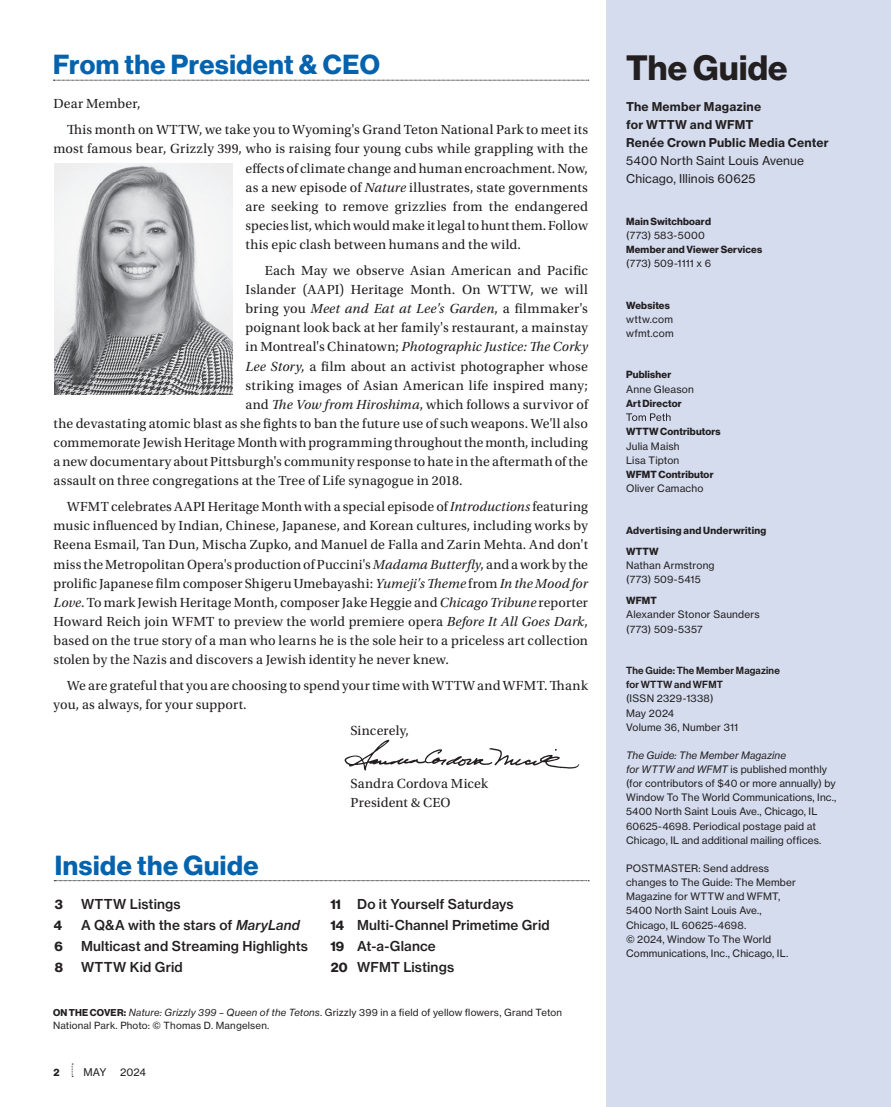
<style>
.page{position:relative;width:891px;height:1107px;background:#fff}
.page>*{position:absolute;margin:0;border:0;box-sizing:border-box;transform-origin:0 0}
.t1{font:34.5px "N Haas Grotesk DS Pro 75 Bd";letter-spacing:.01em;color:#231f20}
.t2{font:27px "N Haas Grotesk DS Pro 75 Bd";letter-spacing:.02em;color:#0463ae}
.t3{font:13.8px/19px "Utopia Std";letter-spacing:.01em;color:#231f20}
.t4{font:italic 13.8px "Utopia Std";letter-spacing:.01em;color:#231f20}
.t5{font:13.5px/21px "N Haas Grotesk TX Pro 65 Md";letter-spacing:.01em;color:#231f20}
.t6{font:13.5px "N Haas Grotesk DS Pro 75 Bd";color:#231f20}
.t7{font:12px/18px "N Haas Grotesk TX Pro 75 Bd";letter-spacing:.02em;color:#231f20}
.t8{font:12px/18px "N Haas Grotesk TX Pro 55 Rg";letter-spacing:.015em;color:#231f20}
.t9{font:10.5px "N Haas Grotesk TX Pro 55 Rg";letter-spacing:.005em;color:#231f20}
.t10{font:10.5px "N Haas Grotesk DS Pro 75 Bd";color:#231f20}
.t11{font:10.2px/14.2px "N Haas Grotesk TX Pro 55 Rg";letter-spacing:.01em;color:#231f20}
.t12{font:10.2px/21px "N Haas Grotesk DS Pro 75 Bd";letter-spacing:.02em;color:#231f20}
.t13{font:10.2px/14.2px "N Haas Grotesk DS Pro 65 Md";letter-spacing:.02em;color:#231f20}
.t14{font:10.2px "N Haas Grotesk TX Pro 56 It";letter-spacing:.005em;color:#231f20}
.t15{font:9.75px/13.5px "N Haas Grotesk TX Pro 55 Rg";letter-spacing:.02em;color:#231f20}
.s1{font-family:"N Haas Grotesk TX Pro 56 It"}
.s2{font-style:italic}
.s3{font-style:normal}
.s4{font-family:"N Haas Grotesk TX Pro 66 Md It"}
.s5{font-family:"N Haas Grotesk DS Pro 75 Bd"}
</style>
<div class="page">
<div style="left:606px;top:0;width:285px;height:1107px;background:#d4dcee"></div>
<svg style="left:72px;top:1064px;width:1px;height:13px"></svg>
<img style="left:54px;top:164px;width:178px;height:230px">
<svg style="left:53px;top:80px;width:536px;height:1px"></svg>
<svg style="left:626px;top:413px;width:45px;height:8px"></svg>
<svg style="left:54px;top:880px;width:535px;height:1px"></svg>
<svg style="left:345px;top:740px;width:234px;height:31px"></svg>
<h2 class="t2" style="left:53px;top:49px;width:328px">From the President &amp; CEO</h2>
<h1 class="t1" style="left:626px;top:48px;width:163px">The Guide</h1>
<p class="t7" style="left:626px;top:98px;width:204px">The Member Magazine<br>for WTTW and WFMT<br>Renée Crown Public Media Center</p>
<p class="t8" style="left:626px;top:152px;width:180px">5400 North Saint Louis Avenue<br>Chicago, Illinois 60625</p>
<p class="t12" style="left:626px;top:211px;width:86px">Main Switchboard</p>
<p class="t11" style="left:626px;top:228px;width:80px">(773) 583-5000</p>
<p class="t12" style="left:626px;top:239px;width:138px">Member and Viewer Services</p>
<p class="t11" style="left:626px;top:256px;width:87px">(773) 509-1111 x 6</p>
<p class="t12" style="left:626px;top:295px;width:45px">Websites</p>
<p class="t11" style="left:626px;top:312px;width:49px">wttw.com wfmt.com</p>
<p class="t12" style="left:626px;top:364px;width:47px">Publisher</p>
<p class="t11" style="left:626px;top:382px;width:69px">Anne Gleason</p>
<p class="t12" style="left:626px;top:393px;width:57px">Art Director</p>
<p class="t12" style="left:626px;top:421px;width:96px">WTTW Contributors</p>
<p class="t11" style="left:626px;top:439px;width:55px">Julia Maish<br>Lisa Tipton</p>
<p class="t12" style="left:626px;top:464px;width:89px">WFMT Contributor</p>
<p class="t11" style="left:626px;top:481px;width:79px">Oliver Camacho</p>
<p class="t12" style="left:626px;top:520px;width:142px">Advertising and Underwriting<br>WTTW</p>
<p class="t11" style="left:626px;top:558px;width:90px">Nathan Armstrong (773) 509-5415</p>
<p class="t12" style="left:626px;top:590px;width:32px">WFMT</p>
<p class="t11" style="left:626px;top:607px;width:135px">Alexander Stonor Saunders (773) 509-5357</p>
<p class="t13" style="left:626px;top:663px;width:155px">The Guide: The Member Magazine for WTTW and WFMT</p>
<p class="t11" style="left:626px;top:691px;width:114px">(ISSN 2329-1338)<br>May 2024<br>Volume 36, Number 311</p>
<p class="t14" style="left:626px;top:749px;width:162px">The Guide: The Member Magazine</p>
<p class="t11" style="left:626px;top:762px;width:212px"><span class="s1">for WTTW and WFMT</span> is published monthly (for contributors of $40 or more annually) by Window To The World Communications, Inc., 5400 North Saint Louis Ave., Chicago, IL 60625-4698. Periodical postage paid at Chicago, IL and additional mailing offices.</p>
<p class="t11" style="left:626px;top:861px;width:171px">POSTMASTER: Send address changes to The Guide: The Member<br>Magazine for WTTW and WFMT,<br>5400 North Saint Louis Ave.,<br>Chicago, IL 60625-4698.<br>© 2024, Window To The World<br>Communications, Inc., Chicago, IL.</p>
<p class="t3" style="left:67px;top:91px;width:523px;line-height:26px;text-indent:-14px">Dear Member,<br>This month on WTTW, we take you to Wyoming's Grand Teton National Park to meet its</p>
<p class="t3" style="left:246px;top:140px;width:344px;text-align:justify;text-indent:-192px">most famous bear, Grizzly 399, who is raising four young cubs while grappling with the effects of climate change and human encroachment. Now, as a new episode of <span class="s2">Nature</span> illustrates, state governments are seeking to remove grizzlies from the endangered species list, which would make it legal to hunt them. Follow this epic clash between humans and the wild.</p>
<p class="t3" style="left:265px;top:261px;width:325px">Each May we observe Asian American and Pacific</p>
<p class="t3" style="left:246px;top:280px;width:344px">Islander (AAPI) Heritage Month. On WTTW, we will</p>
<p class="t4" style="left:246px;top:301px;width:344px"><span class="s3">bring you</span> Meet and Eat at Lee's Garden<span class="s3">, a filmmaker's</span></p>
<p class="t3" style="left:246px;top:319px;width:344px">poignant look back at her family's restaurant, a mainstay</p>
<p class="t4" style="left:246px;top:339px;width:344px"><span class="s3">in Montreal's Chinatown;</span> Photographic Justice: The Corky</p>
<p class="t3" style="left:246px;top:357px;width:344px"><span class="s2">Lee Story</span>, a film about an activist photographer whose</p>
<p class="t3" style="left:246px;top:376px;width:344px">striking images of Asian American life inspired many;</p>
<p class="t3" style="left:246px;top:395px;width:344px">and <span class="s2">The Vow from Hiroshima</span>, which follows a survivor of</p>
<p class="t3" style="left:54px;top:414px;width:536px">the devastating atomic blast as she fights to ban the future use of such weapons. We'll also</p>
<p class="t3" style="left:54px;top:433px;width:536px">commemorate Jewish Heritage Month with programming throughout the month, including</p>
<p class="t3" style="left:54px;top:452px;width:536px">a new documentary about Pittsburgh's community response to hate in the aftermath of the</p>
<p class="t3" style="left:54px;top:472px;width:411px">assault on three congregations at the Tree of Life synagogue in 2018.</p>
<p class="t3" style="left:54px;top:497px;width:536px;text-align:justify;text-indent:14px">WFMT celebrates AAPI Heritage Month with a special episode of <span class="s2">Introductions</span> featuring music influenced by Indian, Chinese, Japanese, and Korean cultures, including works by Reena Esmail, Tan Dun, Mischa Zupko, and Manuel de Falla and Zarin Mehta. And don't miss the Metropolitan Opera's production of Puccini's <span class="s2">Madama Butterfly</span>, and a work by the prolific Japanese film composer Shigeru Umebayashi: <span class="s2">Yumeji's Theme</span> from <span class="s2">In the Mood for Love</span>. To mark Jewish Heritage Month, composer Jake Heggie and <span class="s2">Chicago Tribune</span> reporter Howard Reich join WFMT to preview the world premiere opera <span class="s2">Before It All Goes Dark</span>, based on the true story of a man who learns he is the sole heir to a priceless art collection stolen by the Nazis and discovers a Jewish identity he never knew.</p>
<p class="t3" style="left:54px;top:676px;width:536px;text-indent:14px">We are grateful that you are choosing to spend your time with WTTW and WFMT. Thank you, as always, for your support.</p>
<p class="t3" style="left:351px;top:721px;width:60px">Sincerely,</p>
<p class="t3" style="left:351px;top:774px;width:139px">Sandra Cordova Micek<br>President &amp; CEO</p>
<h2 class="t2" style="left:55px;top:849px;width:205px">Inside the Guide</h2>
<p class="t6" style="left:55px;top:896px;width:10px">3</p>
<p class="t5" style="left:81px;top:894px;width:101px">WTTW Listings</p>
<p class="t6" style="left:54px;top:917px;width:10px">4</p>
<p class="t5" style="left:81px;top:915px;width:220px">A Q&amp;A with the stars of <span class="s4">MaryLand</span></p>
<p class="t6" style="left:55px;top:938px;width:10px">6</p>
<p class="t5" style="left:81px;top:936px;width:228px">Multicast and Streaming Highlights</p>
<p class="t6" style="left:55px;top:959px;width:10px">8</p>
<p class="t5" style="left:81px;top:957px;width:103px">WTTW Kid Grid</p>
<p class="t5" style="left:330px;top:894px;width:221px"><span class="s5">11</span> Do it Yourself Saturdays<br><span class="s5">14</span> Multi-Channel Primetime Grid<br><span class="s5">19</span> At-a-Glance<br><span class="s5">20</span> WFMT Listings</p>
<p class="t15" style="left:53px;top:1005px;width:510px"><span class="s5">ON THE COVER:</span> <span class="s1">Nature: Grizzly 399 – Queen of the Tetons</span>. Grizzly 399 in a fi eld of yellow flowers, Grand Teton<br>National Park. Photo: © Thomas D. Mangelsen.</p>
<p class="t10" style="left:54px;top:1066px;width:8px">2</p>
<p class="t9" style="left:84px;top:1065px;width:25px">MAY</p>
<p class="t9" style="left:120px;top:1065px;width:27px">2024</p>
</div>
